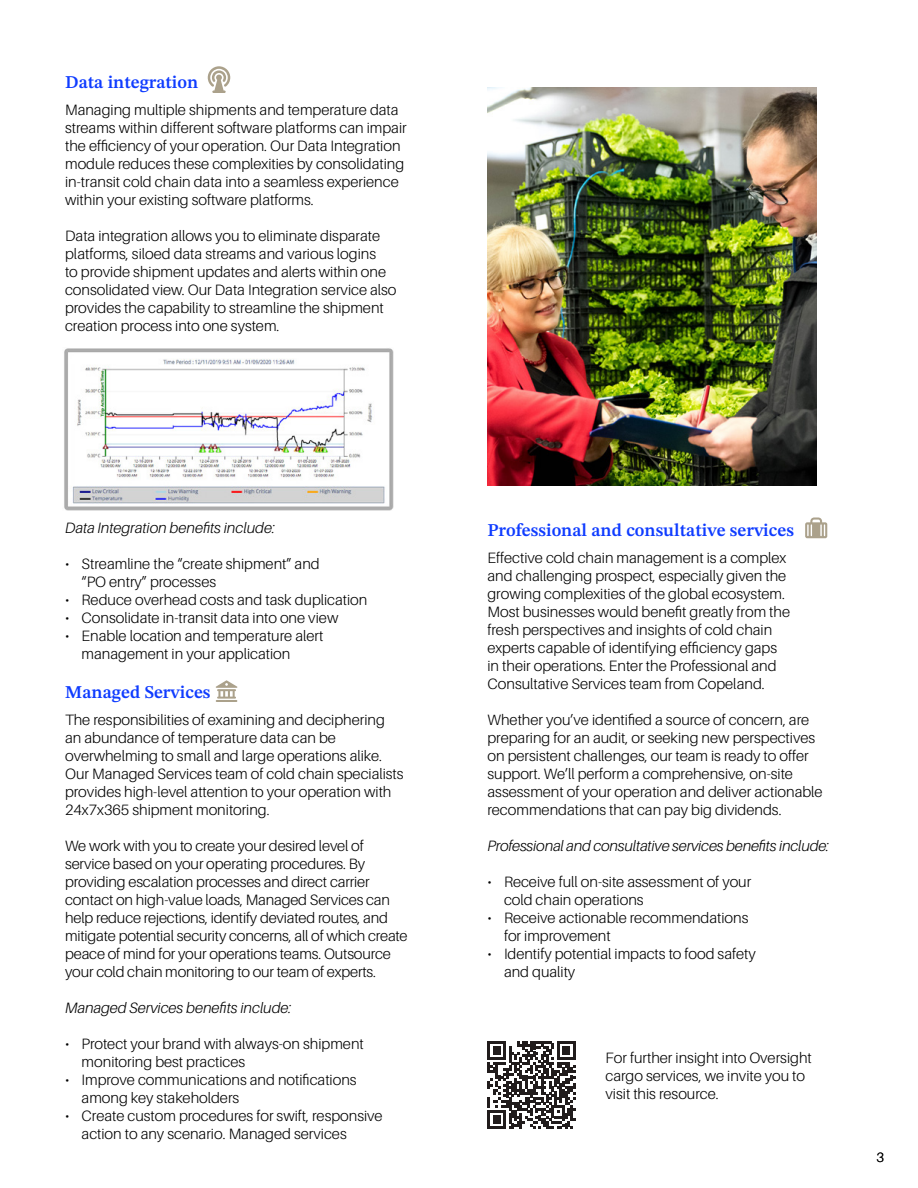
<style>
.page{position:relative;width:918px;height:1188px;background:#fff}
.page>*{position:absolute;margin:0;border:0;box-sizing:border-box;transform-origin:0 0}
.Subhead_3{font:18px "STIX Two Text";color:#0f3cff}
.Body{font:300 15px/18px "Aileron";color:#000}
.Body-2{font:italic 300 15px "Aileron";color:#000}
.Body-3{font:300 13.5px "Aileron";color:#000}
</style>
<div class="page">
<img style="left:488px;top:87px;width:328px;height:399px">
<svg style="left:208px;top:66px;width:22px;height:27px"></svg>
<img style="left:64px;top:348px;width:330px;height:162px">
<svg style="left:216px;top:680px;width:21px;height:22px"></svg>
<svg style="left:805px;top:518px;width:22px;height:20px"></svg>
<svg style="left:488px;top:1041px;width:88px;height:88px"></svg>
<p class="Subhead_3" style="left:65px;top:69px;width:135px">Data integration</p>
<p class="Body" style="left:65px;top:101px;width:343px">Managing multiple shipments and temperature data streams within different software platforms can impair the efficiency of your operation. Our Data Integration module reduces these complexities by consolidating in-transit cold chain data into a seamless experience within your existing software platforms.</p>
<p class="Body" style="left:65px;top:227px;width:333px">Data integration allows you to eliminate disparate platforms, siloed data streams and various logins<br>to provide shipment updates and alerts within one consolidated view. Our Data Integration service also provides the capability to streamline the shipment creation process into one system.</p>
<p class="Body-2" style="left:65px;top:520px;width:211px">Data Integration benefits include:</p>
<p class="Body" style="left:82px;top:555px;width:240px;text-indent:-16px">• Streamline the “create shipment” and “PO entry” processes</p>
<p class="Body" style="left:65px;top:591px;width:304px">• Reduce overhead costs and task duplication</p>
<p class="Body" style="left:65px;top:609px;width:275px">• Consolidate in-transit data into one view</p>
<p class="Body" style="left:82px;top:627px;width:243px;text-indent:-16px">• Enable location and temperature alert management in your application</p>
<p class="Subhead_3" style="left:65px;top:679px;width:147px">Managed Services</p>
<p class="Body" style="left:65px;top:711px;width:340px">The responsibilities of examining and deciphering an abundance of temperature data can be overwhelming to small and large operations alike.<br>Our Managed Services team of cold chain specialists provides high-level attention to your operation with 24x7x365 shipment monitoring.</p>
<p class="Body" style="left:65px;top:837px;width:344px">We work with you to create your desired level of service based on your operating procedures. By providing escalation processes and direct carrier contact on high-value loads, Managed Services can help reduce rejections, identify deviated routes, and mitigate potential security concerns, all of which create peace of mind for your operations teams. Outsource your cold chain monitoring to our team of experts.</p>
<p class="Body-2" style="left:65px;top:1000px;width:228px">Managed Services benefits include:</p>
<p class="Body" style="left:82px;top:1035px;width:284px;text-indent:-16px">• Protect your brand with always-on shipment monitoring best practices</p>
<p class="Body" style="left:82px;top:1071px;width:277px;text-indent:-16px">• Improve communications and notifications among key stakeholders</p>
<p class="Body" style="left:82px;top:1107px;width:303px;text-indent:-16px">• Create custom procedures for swift, responsive action to any scenario. Managed services</p>
<p class="Subhead_3" style="left:488px;top:517px;width:308px">Professional and consultative services</p>
<p class="Body" style="left:488px;top:549px;width:304px">Effective cold chain management is a complex and challenging prospect, especially given the growing complexities of the global ecosystem.<br>Most businesses would benefit greatly from the fresh perspectives and insights of cold chain experts capable of identifying efficiency gaps in their operations. Enter the Professional and Consultative Services team from Copeland.</p>
<p class="Body" style="left:488px;top:711px;width:337px">Whether you’ve identified a source of concern, are preparing for an audit, or seeking new perspectives on persistent challenges, our team is ready to offer support. We’ll perform a comprehensive, on-site assessment of your operation and deliver actionable recommendations that can pay big dividends.</p>
<p class="Body-2" style="left:488px;top:837px;width:343px">Professional and consultative services benefits include:</p>
<p class="Body" style="left:504px;top:873px;width:249px;text-indent:-16px">• Receive full on-site assessment of your cold chain operations</p>
<p class="Body" style="left:504px;top:909px;width:246px;text-indent:-16px">• Receive actionable recommendations for improvement</p>
<p class="Body" style="left:504px;top:945px;width:253px;text-indent:-16px">• Identify potential impacts to food safety and quality</p>
<p class="Body" style="left:606px;top:1049px;width:208px">For further insight into Oversight cargo services, we invite you to visit this resource.</p>
<p class="Body-3" style="left:876px;top:1150px;width:9px">3</p>
</div>
